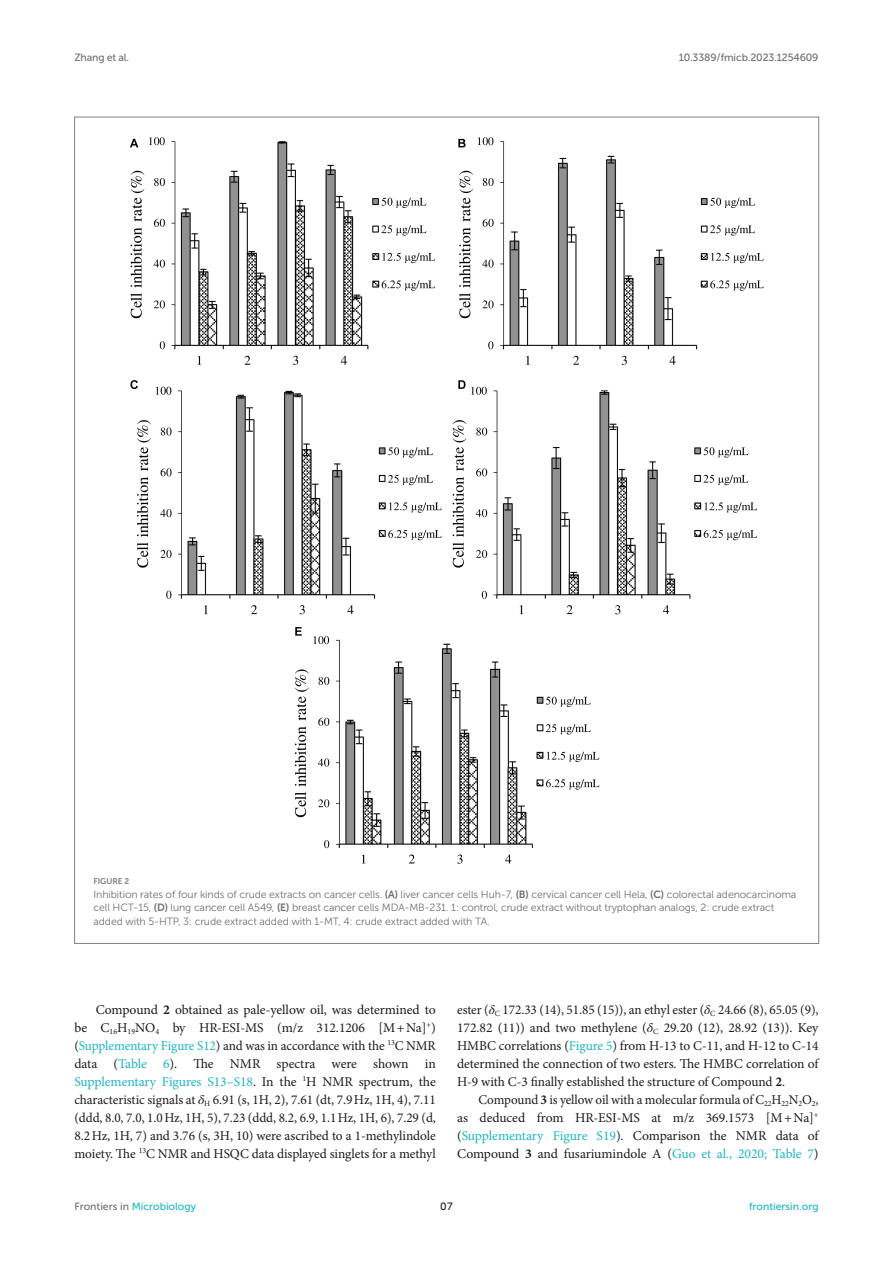
<style>
.page{position:relative;width:893px;height:1263px;background:#fff}
.page>*{position:absolute;margin:0;border:0;box-sizing:border-box;transform-origin:0 0}
.TEXT{font:13.5px/18px "Minion Pro";letter-spacing:-.005em;color:#1b1c1b;text-align:justify}
.FIG_LEG{font:10.5px/13.5px "Museo Sans 300";letter-spacing:-.01em;color:#706f70}
.t1{font:10.5px "Museo Sans 500";color:#1db5c3}
.t2{font:10.5px "Museo Sans 500";letter-spacing:-.015em;color:#706f70}
.t3{font:10.5px "Museo Sans 500";color:#1b1c1b}
.FIG_HD{font:8.25px "Museo Sans 700";letter-spacing:-.01em;color:#7e7f7f}
.s1{font-family:"Museo Sans 700"}
.s2{font-weight:700}
.s3{color:#1db5c3}
.s4{font-family:"STIX General";font-style:italic}
.s5{color:#706f70}
</style>
<div class="page">
<img style="left:130px;top:137px;width:634px;height:727px">
<p class="t2" style="left:74px;top:51px;width:56px">Zhang et al.</p>
<p class="t2" style="left:679px;top:51px;width:141px">10.3389/fmicb.2023.1254609</p>
<p class="FIG_HD" style="left:94px;top:876px;width:37px">FIGURE 2</p>
<p class="FIG_LEG" style="left:94px;top:887px;width:704px">Inhibition rates of four kinds of crude extracts on cancer cells. <span class="s1">(A)</span> liver cancer cells Huh-7, <span class="s1">(B)</span> cervical cancer cell Hela, <span class="s1">(C)</span> colorectal adenocarcinoma cell HCT-15, <span class="s1">(D)</span> lung cancer cell A549, <span class="s1">(E)</span> breast cancer cells MDA-MB-231. 1: control, crude extract without tryptophan analogs, 2: crude extract added with 5-HTP, 3: crude extract added with 1-MT, 4: crude extract added with TA.</p>
<p class="TEXT" style="left:74px;top:1001px;width:363px;text-indent:21px">Compound <span class="s2">2</span> obtained as pale-yellow oil, was determined to be C<sub>16</sub>H<sub>19</sub>NO<sub>4</sub> by HR-ESI-MS (m/z 312.1206 [M+Na]<sup>+</sup>) (<span class="s3">Supplementary Figure S12</span>) and was in accordance with the <sup>13</sup>C NMR data (<span class="s3">Table 6</span>). The NMR spectra were shown in <span class="s3">Supplementary Figures S13–S18</span>. In the <sup>1</sup>H NMR spectrum, the characteristic signals at <span class="s4">δ</span><sub>H</sub> 6.91 (s, 1H, 2), 7.61 (dt, 7.9Hz, 1H, 4), 7.11 (ddd, 8.0, 7.0, 1.0Hz, 1H, 5), 7.23 (ddd, 8.2, 6.9, 1.1Hz, 1H, 6), 7.29 (d, 8.2Hz, 1H, 7) and 3.76 (s, 3H, 10) were ascribed to a 1-methylindole moiety. The <sup>13</sup>C NMR and HSQC data displayed singlets for a methyl</p>
<p class="TEXT" style="left:457px;top:1001px;width:363px">ester (<span class="s4">δ</span><sub>C</sub> 172.33 (14), 51.85 (15)), an ethyl ester (<span class="s4">δ</span><sub>C</sub> 24.66 (8), 65.05 (9), 172.82 (11)) and two methylene (<span class="s4">δ</span><sub>C</sub> 29.20 (12), 28.92 (13)). Key HMBC correlations (<span class="s3">Figure 5</span>) from H-13 to C-11, and H-12 to C-14 determined the connection of two esters. The HMBC correlation of H-9 with C-3 finally established the structure of Compound <span class="s2">2</span>.</p>
<p class="TEXT" style="left:457px;top:1091px;width:363px;text-indent:21px">Compound <span class="s2">3</span> is yellow oil with a molecular formula of C<sub>22</sub>H<sub>22</sub>N<sub>2</sub>O<sub>2</sub>, as deduced from HR-ESI-MS at m/z 369.1573 [M+Na]<sup>+ </sup>(<span class="s3">Supplementary Figure S19</span>). Comparison the NMR data of Compound <span class="s2">3</span> and fusariumindole A (<span class="s3">Guo et al., 2020; Table 7</span>)</p>
<p class="t1" style="left:74px;top:1200px;width:123px"><span class="s5">Frontiers in</span> Microbiology</p>
<p class="t3" style="left:440px;top:1200px;width:14px">07</p>
<p class="t1" style="left:749px;top:1200px;width:71px">frontiersin.org</p>
</div>
